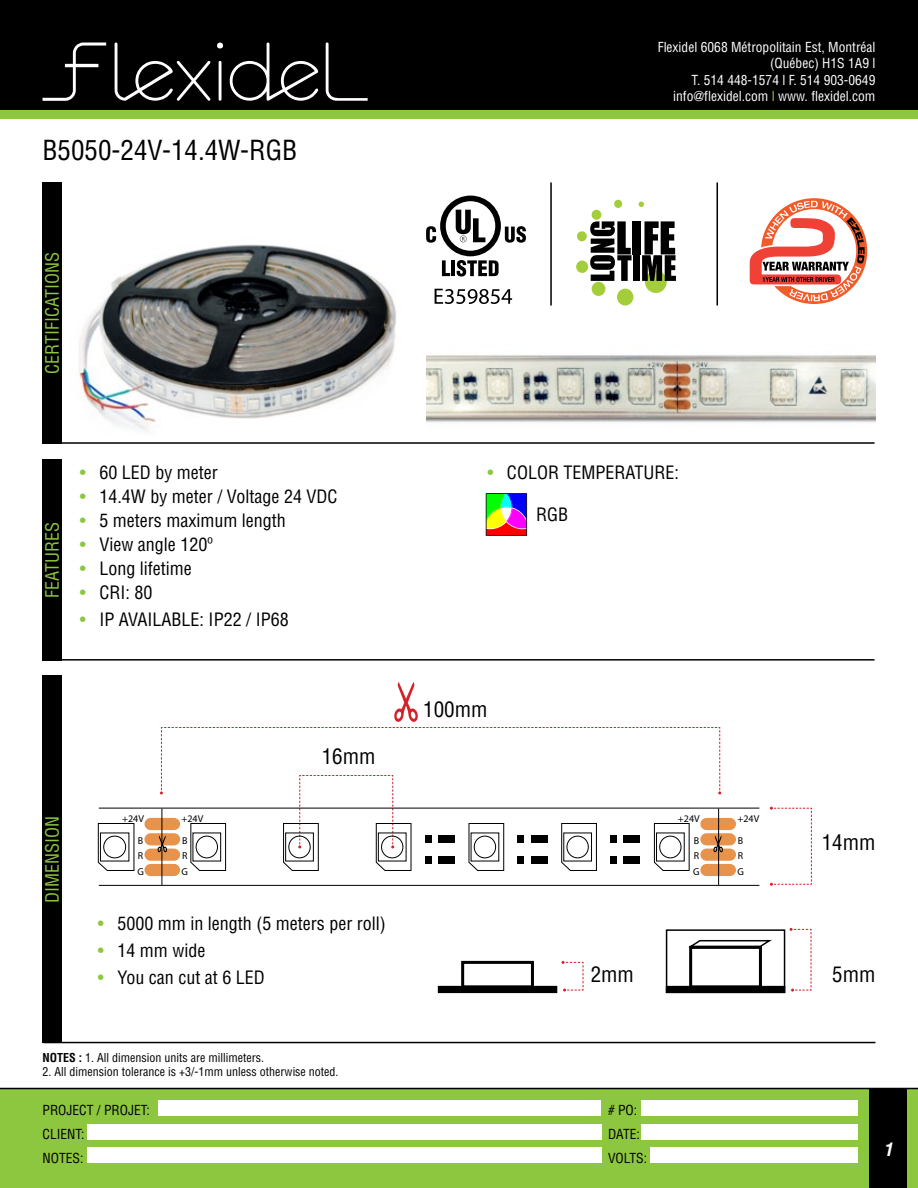
<style>
.page{position:relative;width:918px;height:1188px;background:#fff}
.page>*{position:absolute;margin:0;border:0;box-sizing:border-box;transform-origin:0 0}
.t1{font:condensed 27px "Helvetica LT Std";color:#000}
.t2{font:condensed 21px "Helvetica LT Std";color:#000}
.t3{font:condensed 18px "Helvetica LT Std";color:#000}
.t4{font:condensed 18px "Helvetica LT Std";color:#8dc63f}
.t5{font:italic 700 condensed 18px "Helvetica LT Std";color:#fff}
.t6{font:condensed 13.5px/16.2px "Helvetica LT Std";color:#fff;text-align:right}
.t7{font:condensed 13.5px "Helvetica LT Std";color:#000}
.t8{font:condensed 12px "Helvetica LT Std";color:#000}
.t9{font:10.05px/15.3px "Myriad Pro";color:#000}
.s1{color:#8dc63f}
.s2{font-weight:700}
</style>
<div class="page">
<div style="left:0;top:0;width:918px;height:114px;background:#000"></div>
<div style="left:0;top:1089px;width:918px;height:99px;background:#8dc63f"></div>
<svg style="left:115px;top:43px;width:95px;height:58px"></svg>
<svg style="left:230px;top:43px;width:88px;height:58px"></svg>
<svg style="left:326px;top:43px;width:42px;height:58px"></svg>
<svg style="left:217px;top:43px;width:6px;height:5px"></svg>
<hr style="left:219px;top:61px;width:2px;height:40px;background:#fff">
<svg style="left:43px;top:43px;width:63px;height:58px"></svg>
<div style="left:0;top:110px;width:918px;height:8px;background:#8dc63f"></div>
<div style="left:158px;top:1101px;width:443px;height:15px;background:#fff"></div>
<div style="left:87px;top:1124px;width:514px;height:15px;background:#fff"></div>
<div style="left:87px;top:1147px;width:514px;height:15px;background:#fff"></div>
<div style="left:642px;top:1101px;width:216px;height:15px;background:#fff"></div>
<div style="left:642px;top:1124px;width:216px;height:15px;background:#fff"></div>
<div style="left:650px;top:1147px;width:208px;height:15px;background:#fff"></div>
<div style="left:869px;top:1089px;width:38px;height:99px;background:#000"></div>
<hr style="left:0;top:1088px;width:918px;height:1px;background:#000">
<img style="left:78px;top:244px;width:318px;height:188px">
<img style="left:426px;top:355px;width:449px;height:68px">
<div style="left:43px;top:182px;width:19px;height:262px;background:#000"></div>
<svg style="left:770px;top:807px;width:42px;height:79px"></svg>
<div style="left:43px;top:459px;width:19px;height:202px;background:#000"></div>
<div style="left:43px;top:676px;width:19px;height:367px;background:#000"></div>
<hr style="left:43px;top:442px;width:832px;height:2px;background:#000">
<hr style="left:43px;top:659px;width:832px;height:2px;background:#000">
<hr style="left:43px;top:1042px;width:832px;height:1px;background:#000">
<div style="left:617px;top:289px;width:16px;height:17px;background:#a4ce39;border-radius:50%"></div>
<div style="left:645px;top:271px;width:22px;height:22px;background:#a4ce39;border-radius:50%"></div>
<div style="left:592px;top:282px;width:13px;height:14px;background:#a4ce39;border-radius:50%"></div>
<div style="left:576px;top:261px;width:12px;height:12px;background:#a4ce39;border-radius:50%"></div>
<div style="left:577px;top:231px;width:10px;height:10px;background:#a4ce39;border-radius:50%"></div>
<div style="left:592px;top:210px;width:9px;height:10px;background:#a4ce39;border-radius:50%"></div>
<div style="left:614px;top:200px;width:8px;height:8px;background:#a4ce39;border-radius:50%"></div>
<svg style="left:639px;top:202px;width:5px;height:5px"></svg>
<div style="left:633px;top:221px;width:8px;height:33px;background:#000"></div>
<svg style="left:590px;top:221px;width:42px;height:60px"></svg>
<div style="left:633px;top:255px;width:6px;height:26px;background:#000"></div>
<svg style="left:642px;top:221px;width:34px;height:60px"></svg>
<hr style="left:550px;top:182px;width:2px;height:124px;background:#000">
<hr style="left:99px;top:808px;width:660px;height:1px;background:#000">
<hr style="left:99px;top:885px;width:660px;height:1px;background:#000">
<div style="left:145px;top:818px;width:35px;height:12px;background:#e7934c;border-radius:6px"></div>
<div style="left:145px;top:833px;width:35px;height:12px;background:#e7934c;border-radius:6px"></div>
<div style="left:145px;top:849px;width:35px;height:12px;background:#e7934c;border-radius:6px"></div>
<div style="left:145px;top:864px;width:35px;height:12px;background:#e7934c;border-radius:6px"></div>
<hr style="left:162px;top:809px;width:1px;height:76px;background:#000">
<svg style="left:98px;top:823px;width:37px;height:48px"></svg>
<div style="left:700px;top:818px;width:36px;height:12px;background:#e7934c;border-radius:6px"></div>
<div style="left:700px;top:833px;width:36px;height:12px;background:#e7934c;border-radius:6px"></div>
<div style="left:700px;top:849px;width:36px;height:12px;background:#e7934c;border-radius:6px"></div>
<div style="left:700px;top:864px;width:36px;height:12px;background:#e7934c;border-radius:6px"></div>
<hr style="left:718px;top:809px;width:1px;height:76px;background:#000">
<svg style="left:157px;top:682px;width:566px;height:189px"></svg>
<div style="left:425px;top:836px;width:6px;height:7px;background:#000"></div>
<div style="left:438px;top:836px;width:17px;height:7px;background:#000"></div>
<div style="left:425px;top:857px;width:6px;height:7px;background:#000"></div>
<div style="left:438px;top:857px;width:17px;height:7px;background:#000"></div>
<div style="left:517px;top:836px;width:7px;height:7px;background:#000"></div>
<div style="left:531px;top:836px;width:17px;height:7px;background:#000"></div>
<div style="left:517px;top:857px;width:7px;height:7px;background:#000"></div>
<div style="left:531px;top:857px;width:17px;height:7px;background:#000"></div>
<div style="left:610px;top:836px;width:7px;height:7px;background:#000"></div>
<div style="left:624px;top:836px;width:16px;height:7px;background:#000"></div>
<div style="left:610px;top:857px;width:7px;height:7px;background:#000"></div>
<div style="left:624px;top:857px;width:16px;height:7px;background:#000"></div>
<svg style="left:750px;top:198px;width:117px;height:106px"></svg>
<hr style="left:717px;top:182px;width:1px;height:124px;background:#000">
<div style="left:689px;top:946px;width:73px;height:42px;border:3px solid #000"></div>
<div style="left:666px;top:986px;width:119px;height:7px;border:3px solid #000"></div>
<svg style="left:790px;top:928px;width:22px;height:64px"></svg>
<div style="left:666px;top:929px;width:119px;height:64px;border:2px solid #000"></div>
<div style="left:461px;top:961px;width:73px;height:27px;border:3px solid #000"></div>
<div style="left:438px;top:986px;width:119px;height:7px;border:3px solid #000"></div>
<svg style="left:562px;top:961px;width:22px;height:31px"></svg>
<svg style="left:688px;top:940px;width:84px;height:8px"></svg>
<svg style="left:426px;top:196px;width:100px;height:81px"></svg>
<svg style="left:435px;top:289px;width:77px;height:15px"></svg>
<svg style="left:486px;top:493px;width:41px;height:43px;background:#8f7674"></svg>
<h1 class="t1" style="left:43px;top:133px;width:256px">B5050-24V-14.4W-RGB</h1>
<p class="t6" style="left:658px;top:39px;width:219px">Flexidel 6068 Métropolitain Est, Montréal (Québec) H1S 1A9 l<br>T. 514 448-1574 l F. 514 903-0649 info@flexidel.com <span class="s1">l</span> www. flexidel.com</p>
<p class="t4" style="left:41px;top:374px;width:123px;rotate:-90deg">CERTIFICATIONS</p>
<p class="t4" style="left:41px;top:598px;width:78px;rotate:-90deg">FEATURES</p>
<p class="t3" style="left:80px;top:461px;width:139px"><span class="s1">•</span> 60 LED by meter</p>
<p class="t3" style="left:80px;top:485px;width:259px"><span class="s1">•</span> 14.4W by meter / Voltage 24 VDC</p>
<p class="t3" style="left:80px;top:509px;width:207px"><span class="s1">•</span> 5 meters maximum length</p>
<p class="t3" style="left:80px;top:533px;width:134px"><span class="s1">•</span> View angle 120o</p>
<p class="t3" style="left:80px;top:557px;width:113px"><span class="s1">•</span> Long lifetime</p>
<p class="t3" style="left:80px;top:581px;width:74px"><span class="s1">•</span> CRI: 80</p>
<p class="t3" style="left:80px;top:608px;width:210px"><span class="s1">•</span> IP AVAILABLE: IP22 / IP68</p>
<p class="t3" style="left:488px;top:461px;width:193px"><span class="s1">•</span> COLOR TEMPERATURE:</p>
<p class="t3" style="left:536px;top:503px;width:34px">RGB</p>
<p class="t4" style="left:41px;top:903px;width:89px;rotate:-90deg">DIMENSION</p>
<p class="t2" style="left:322px;top:743px;width:55px">16mm</p>
<p class="t2" style="left:423px;top:696px;width:66px">100mm</p>
<p class="t9" style="left:122px;top:811px;width:23px">+24V</p>
<p class="t9" style="left:737px;top:808px;width:23px;line-height:21.6px">+24V<br>B</p>
<p class="t9" style="left:737px;top:848px;width:8px">R<br>G</p>
<p class="t9" style="left:678px;top:811px;width:23px">+24V</p>
<p class="t9" style="left:182px;top:808px;width:23px;line-height:21.6px">+24V<br>B</p>
<p class="t9" style="left:182px;top:848px;width:8px">R<br>G</p>
<p class="t9" style="left:137px;top:833px;width:8px;text-align:justify">B R G</p>
<p class="t9" style="left:693px;top:833px;width:8px;text-align:justify">B R G</p>
<p class="t2" style="left:822px;top:829px;width:55px">14mm</p>
<p class="t3" style="left:98px;top:912px;width:289px"><span class="s1">•</span> 5000 mm in length (5 meters per roll)</p>
<p class="t3" style="left:98px;top:939px;width:109px"><span class="s1">•</span> 14 mm wide</p>
<p class="t3" style="left:98px;top:966px;width:168px"><span class="s1">•</span> You can cut at 6 LED</p>
<p class="t2" style="left:591px;top:961px;width:45px">2mm</p>
<p class="t2" style="left:832px;top:961px;width:45px">5mm</p>
<p class="t8" style="left:43px;top:1050px;width:223px"><span class="s2">NOTES :</span> 1. All dimension units are millimeters.</p>
<p class="t8" style="left:43px;top:1065px;width:298px">2. All dimension tolerance is +3/-1mm unless otherwise noted.</p>
<p class="t7" style="left:43px;top:1102px;width:109px">PROJECT / PROJET:</p>
<p class="t7" style="left:608px;top:1102px;width:31px"># PO:</p>
<p class="t7" style="left:43px;top:1126px;width:44px">CLIENT:</p>
<p class="t7" style="left:608px;top:1126px;width:33px">DATE:</p>
<p class="t7" style="left:43px;top:1150px;width:42px">NOTES:</p>
<p class="t7" style="left:608px;top:1150px;width:41px">VOLTS:</p>
<p class="t5" style="left:884px;top:1138px;width:10px">1</p>
</div>
